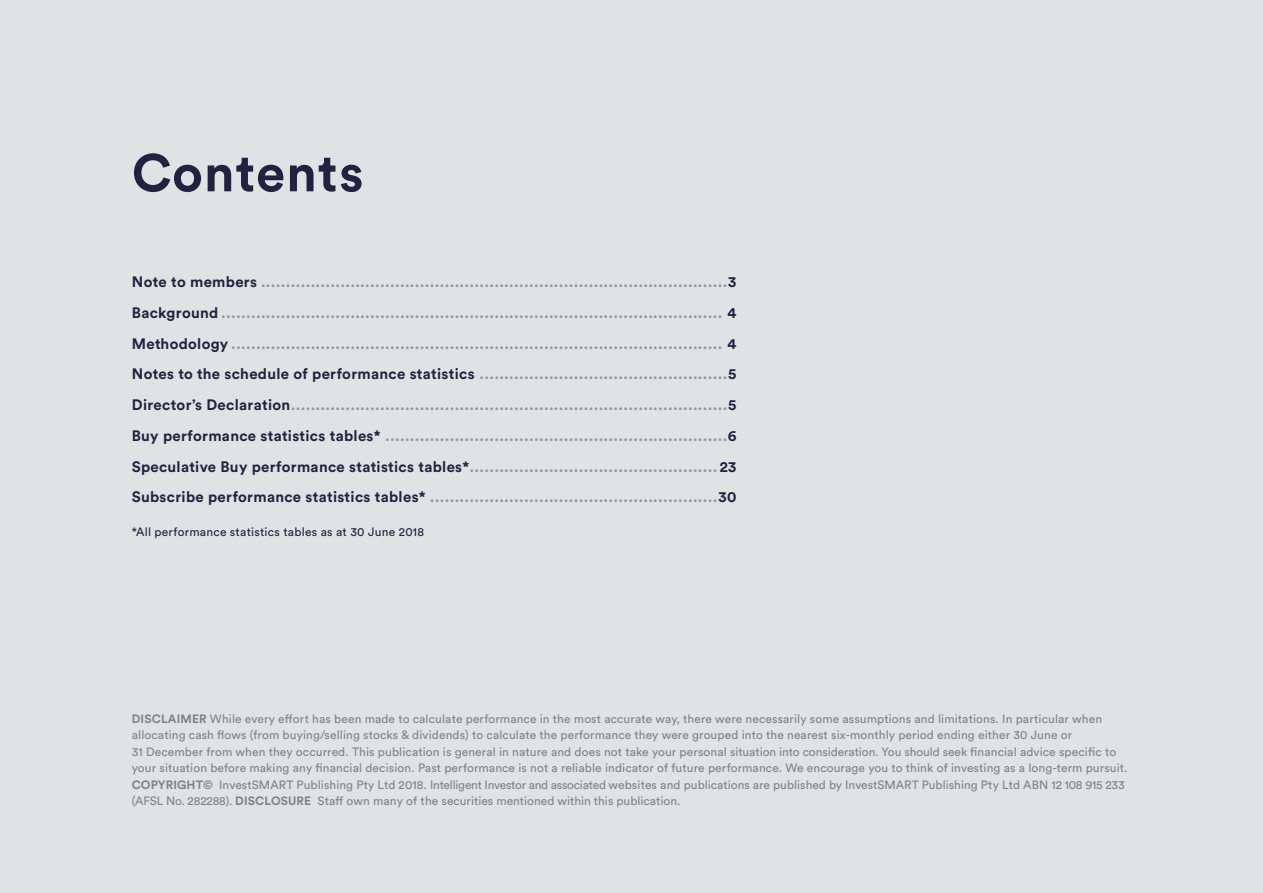
<style>
.page{position:relative;width:1263px;height:893px;background:#e0e3e4}
.page>*{position:absolute;margin:0;border:0;box-sizing:border-box;transform-origin:0 0}
.BODY_COPY{font:700 52.5px "Circular Std";letter-spacing:.02em;color:#212141}
.BODY_COPY-2{font:700 15px "Circular Std";letter-spacing:.02em;color:#939598}
.BODY_COPY-3{font:12px/16.5px "Circular Std";letter-spacing:.01em;color:#808285}
.BODY_COPY-4{font:12px "Circular Std";letter-spacing:.02em;color:#212141}
.s1{color:#212141}
.s2{font-weight:700}
</style>
<div class="page">
<p class="BODY_COPY" style="left:132px;top:139px;width:233px">Contents</p>
<p class="BODY_COPY-2" style="left:132px;top:272px;width:606px"><span class="s1">Note to members</span> ..............................................................................................<span class="s1">3</span></p>
<p class="BODY_COPY-2" style="left:132px;top:303px;width:606px"><span class="s1">Background</span> ..................................................................................................... <span class="s1">4</span></p>
<p class="BODY_COPY-2" style="left:132px;top:334px;width:606px"><span class="s1">Methodology</span> ................................................................................................... <span class="s1">4</span></p>
<p class="BODY_COPY-2" style="left:132px;top:364px;width:606px"><span class="s1">Notes to the schedule of performance statistics</span> ..................................................<span class="s1">5</span></p>
<p class="BODY_COPY-2" style="left:132px;top:395px;width:606px"><span class="s1">Director’s Declaration</span>........................................................................................<span class="s1">5</span></p>
<p class="BODY_COPY-2" style="left:132px;top:426px;width:606px"><span class="s1">Buy performance statistics tables*</span> .....................................................................<span class="s1">6</span></p>
<p class="BODY_COPY-2" style="left:132px;top:457px;width:606px"><span class="s1">Speculative Buy performance statistics tables*</span>.................................................. <span class="s1">23</span></p>
<p class="BODY_COPY-2" style="left:132px;top:487px;width:606px"><span class="s1">Subscribe performance statistics tables*</span> ..........................................................<span class="s1">30</span></p>
<p class="BODY_COPY-4" style="left:132px;top:525px;width:294px">*All performance statistics tables as at 30 June 2018</p>
<p class="BODY_COPY-3" style="left:132px;top:710px;width:997px"><span class="s2">DISCLAIMER</span> While every effort has been made to calculate performance in the most accurate way, there were necessarily some assumptions and limitations. In particular when allocating cash flows (from buying/selling stocks &amp; dividends) to calculate the performance they were grouped into the nearest six-monthly period ending either 30 June or<br>31 December from when they occurred. This publication is general in nature and does not take your personal situation into consideration. You should seek financial advice specific to your situation before making any financial decision. Past performance is not a reliable indicator of future performance. We encourage you to think of investing as a long-term pursuit.<br><span class="s2">COPYRIGHT©</span> InvestSMART Publishing Pty Ltd 2018. Intelligent Investor and associated websites and publications are published by InvestSMART Publishing Pty Ltd ABN 12 108 915 233 (AFSL No. 282288). <span class="s2">DISCLOSURE</span> Staff own many of the securities mentioned within this publication.</p>
</div>
